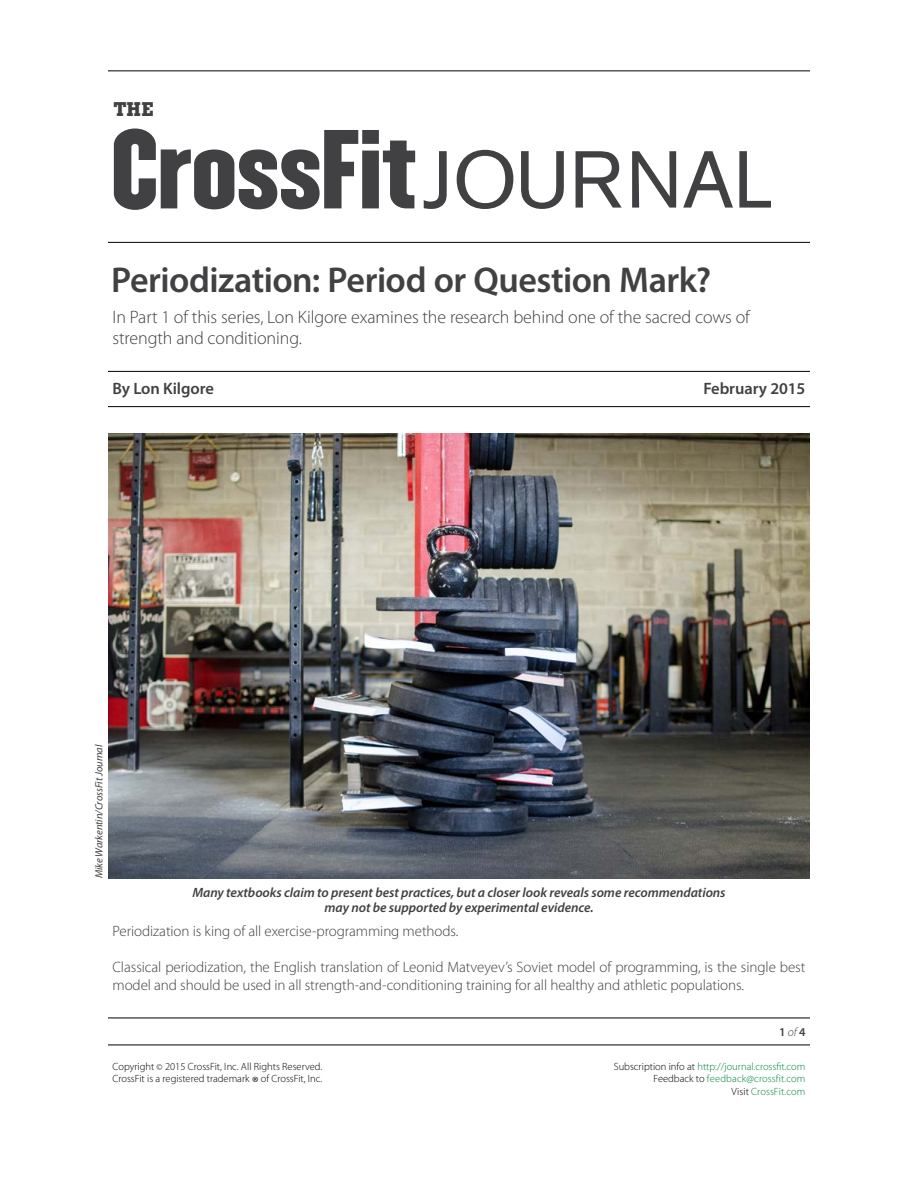
<style>
.page{position:relative;width:918px;height:1188px;background:#fff}
.page>*{position:absolute;margin:0;border:0;box-sizing:border-box;transform-origin:0 0}
.t1{font:79.8px "Akzidenz Grotesk BE";color:#414042}
.t2{font:600 36px "Myriad Pro";letter-spacing:-.015em;color:#414042}
.t3{font:700 19.65px "Boton";color:#414042}
.t4{font:300 18px/21px "Myriad Pro";letter-spacing:-.005em;color:#414042}
.t5{font:600 16.5px "Myriad Pro";letter-spacing:-.005em;color:#414042}
.t6{font:300 15px/18px "Myriad Pro";letter-spacing:-.005em;color:#414042}
.t7{font:italic 600 13.5px/15px "Myriad Pro";letter-spacing:-.005em;color:#414042;text-align:center}
.t8{font:600 12px "Myriad Pro";color:#414042}
.t9{font:300 10.5px/12.6px "Myriad Pro";color:#00853f;text-align:right}
.t10{font:300 10.5px/12px "Myriad Pro";color:#000}
.t11{font:italic 10.5px "Myriad Pro";letter-spacing:-.005em;color:#414042}
.s1{font-weight:300;font-style:italic}
.s2{font-size:9px}
.s3{font-size:16.5px}
.s4{color:#000}
</style>
<div class="page">
<hr style="left:108px;top:1018px;width:702px;height:1px;background:#000">
<hr style="left:108px;top:1045px;width:702px;height:1px;background:#000">
<svg style="left:114px;top:129px;width:301px;height:81px"></svg>
<hr style="left:108px;top:242px;width:702px;height:1px;background:#000">
<hr style="left:108px;top:71px;width:702px;height:1px;background:#000">
<hr style="left:108px;top:371px;width:702px;height:1px;background:#000">
<hr style="left:108px;top:406px;width:702px;height:1px;background:#000">
<img style="left:108px;top:433px;width:702px;height:445px">
<h3 class="t3" style="left:114px;top:98px;width:41px">THE</h3>
<h1 class="t1" style="left:423px;top:132px;width:354px">JOURNAL</h1>
<h2 class="t2" style="left:111px;top:257px;width:602px">Periodization: Period or Question Mark?</h2>
<p class="t4" style="left:112px;top:307px;width:639px">In Part 1 of this series, Lon Kilgore examines the research behind one of the sacred cows of strength and conditioning.</p>
<p class="t5" style="left:112px;top:378px;width:103px">By Lon Kilgore</p>
<p class="t5" style="left:703px;top:378px;width:104px">February 2015</p>
<p class="t11" style="left:92px;top:878px;width:135px;rotate:-90deg">Mike Warkentin/CrossFit Journal</p>
<p class="t7" style="left:192px;top:884px;width:535px">Many textbooks claim to present best practices, but a closer look reveals some recommendations may not be supported by experimental evidence.</p>
<p class="t6" style="left:112px;top:922px;width:348px">Periodization is king of all exercise-programming methods.</p>
<p class="t6" style="left:112px;top:958px;width:694px">Classical periodization, the English translation of Leonid Matveyev’s Soviet model of programming, is the single best model and should be used in all strength-and-conditioning training for all healthy and athletic populations.</p>
<p class="t8" style="left:779px;top:1024px;width:28px">1 <span class="s1">of</span> 4</p>
<p class="t10" style="left:112px;top:1061px;width:211px">Copyright <span class="s2">©</span> 2015 CrossFit, Inc. All Rights Reserved.<br>CrossFit is a registered trademark <span class="s3">®</span> of CrossFit, Inc.</p>
<p class="t9" style="left:614px;top:1060px;width:193px"><span class="s4">Subscription info at</span> http://journal.crossfit.com<br><span class="s4">Feedback to</span> feedback@crossfit.com<br><span class="s4">Visit</span> CrossFit.com</p>
</div>
